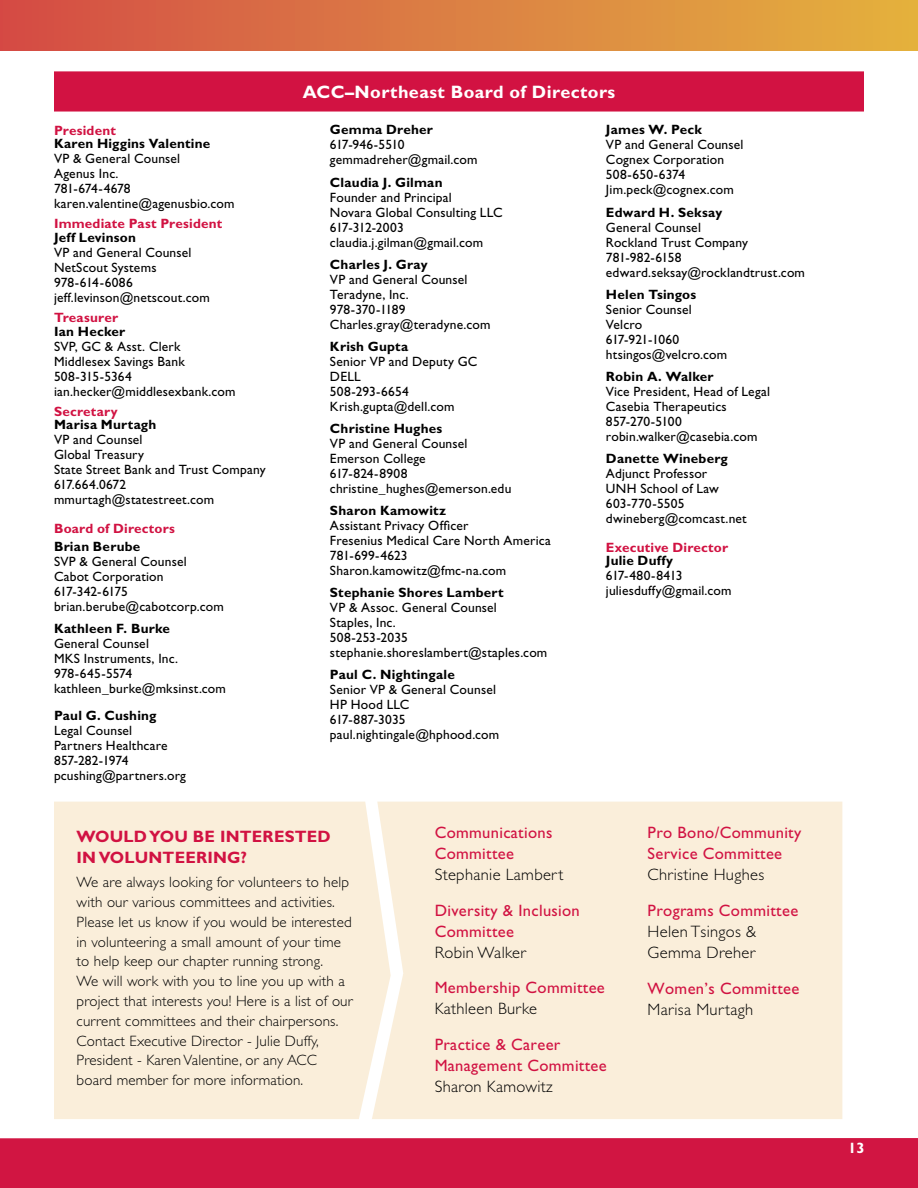
<style>
.page{position:relative;width:918px;height:1188px;background:#fff}
.page>*{position:absolute;margin:0;border:0;box-sizing:border-box;transform-origin:0 0}
.t1{font:700 18px "Gill Sans";letter-spacing:.025em;color:#fff}
.t2{font:16.5px/21px "Gill Sans";letter-spacing:.02em;color:#d11242}
.t3{font:300 16.5px/21px "Gill Sans";letter-spacing:.02em;color:#000}
.t4{font:700 16.5px/21px "Gill Sans";letter-spacing:.01em;color:#d11242}
.t5{font:300 15px/19.8px "Gill Sans";letter-spacing:.01em;color:#000}
.t6{font:700 15px "Gill Sans";color:#fff}
.t7{font:13.5px/15px "Gill Sans";letter-spacing:.015em;color:#000}
.t8{font:700 13.5px "Gill Sans";letter-spacing:.015em;color:#000}
.t9{font:700 13.5px "Gill Sans";letter-spacing:.015em;color:#d11242}
</style>
<div class="page">
<div style="left:55px;top:72px;width:808px;height:39px;background:#d21242"></div>
<div style="left:54px;top:71px;width:810px;height:41px;border:2px solid #d21242"></div>
<div style="left:54px;top:802px;width:318px;height:306px;background:#faeeda"></div>
<div style="left:372px;top:802px;width:470px;height:306px;background:#faeeda"></div>
<div style="left:0;top:0;width:918px;height:50px;background:linear-gradient(to right,#d44c46,#e4b23f)"></div>
<svg style="left:0;top:1108px;width:918px;height:80px"></svg>
<p class="t9" style="left:54px;top:122px;width:63px">President</p>
<p class="t8" style="left:54px;top:136px;width:158px">Karen Higgins Valentine</p>
<p class="t7" style="left:54px;top:151px;width:182px">VP &amp; General Counsel<br>Agenus Inc.<br>781-674-4678 karen.valentine@agenusbio.com</p>
<p class="t9" style="left:54px;top:216px;width:170px">Immediate Past President</p>
<p class="t8" style="left:54px;top:229px;width:83px">Jeff Levinson</p>
<p class="t7" style="left:54px;top:245px;width:157px">VP and General Counsel<br>NetScout Systems<br>978-614-6086 jeff.levinson@netscout.com</p>
<p class="t9" style="left:54px;top:309px;width:66px">Treasurer</p>
<p class="t8" style="left:54px;top:323px;width:73px">Ian Hecker</p>
<p class="t7" style="left:54px;top:339px;width:183px">SVP, GC &amp; Asst. Clerk<br>Middlesex Savings Bank<br>508-315-5364 ian.hecker@middlesexbank.com</p>
<p class="t9" style="left:54px;top:403px;width:65px">Secretary</p>
<p class="t8" style="left:54px;top:417px;width:104px">Marisa Murtagh</p>
<p class="t7" style="left:54px;top:432px;width:213px">VP and Counsel<br>Global Treasury<br>State Street Bank and Trust Company<br>617.664.0672 mmurtagh@statestreet.com</p>
<p class="t9" style="left:54px;top:520px;width:122px">Board of Directors</p>
<p class="t8" style="left:54px;top:538px;width:88px">Brian Berube</p>
<p class="t7" style="left:54px;top:554px;width:171px">SVP &amp; General Counsel<br>Cabot Corporation<br>617-342-6175 brian.berube@cabotcorp.com</p>
<p class="t8" style="left:54px;top:620px;width:118px">Kathleen F. Burke</p>
<p class="t7" style="left:54px;top:636px;width:174px">General Counsel<br>MKS Instruments, Inc.<br>978-645-5574 kathleen_burke@mksinst.com</p>
<p class="t8" style="left:54px;top:707px;width:104px">Paul G. Cushing</p>
<p class="t7" style="left:54px;top:723px;width:133px">Legal Counsel<br>Partners Healthcare<br>857-282-1974 pcushing@partners.org</p>
<h1 class="t1" style="left:303px;top:81px;width:314px">ACC–Northeast Board of Directors</h1>
<p class="t8" style="left:330px;top:122px;width:104px">Gemma Dreher</p>
<p class="t7" style="left:330px;top:138px;width:149px">617-946-5510 gemmadreher@gmail.com</p>
<p class="t8" style="left:330px;top:174px;width:114px">Claudia J. Gilman</p>
<p class="t7" style="left:330px;top:190px;width:174px">Founder and Principal<br>Novara Global Consulting LLC<br>617-312-2003 claudia.j.gilman@gmail.com</p>
<p class="t8" style="left:330px;top:256px;width:99px">Charles J. Gray</p>
<p class="t7" style="left:330px;top:272px;width:162px">VP and General Counsel<br>Teradyne, Inc.<br>978-370-1189<br>Charles.gray@teradyne.com</p>
<p class="t8" style="left:330px;top:338px;width:80px">Krish Gupta</p>
<p class="t7" style="left:330px;top:354px;width:149px">Senior VP and Deputy GC<br>DELL<br>508-293-6654<br>Krish.gupta@dell.com</p>
<p class="t8" style="left:330px;top:420px;width:114px">Christine Hughes</p>
<p class="t7" style="left:330px;top:436px;width:183px">VP and General Counsel<br>Emerson College<br>617-824-8908 christine_hughes@emerson.edu</p>
<p class="t8" style="left:330px;top:503px;width:118px">Sharon Kamowitz</p>
<p class="t7" style="left:330px;top:518px;width:222px">Assistant Privacy Officer<br>Fresenius Medical Care North America<br>781-699-4623<br>Sharon.kamowitz@fmc-na.com</p>
<p class="t8" style="left:330px;top:585px;width:175px">Stephanie Shores Lambert</p>
<p class="t7" style="left:330px;top:600px;width:219px">VP &amp; Assoc. General Counsel<br>Staples, Inc.<br>508-253-2035 stephanie.shoreslambert@staples.com</p>
<p class="t8" style="left:330px;top:667px;width:126px">Paul C. Nightingale</p>
<p class="t7" style="left:330px;top:682px;width:171px">Senior VP &amp; General Counsel<br>HP Hood LLC<br>617-887-3035 paul.nightingale@hphood.com</p>
<p class="t8" style="left:606px;top:122px;width:97px">James W. Peck</p>
<p class="t7" style="left:606px;top:137px;width:139px">VP and General Counsel<br>Cognex Corporation<br>508-650-6374<br>Jim.peck@cognex.com</p>
<p class="t8" style="left:606px;top:204px;width:118px">Edward H. Seksay</p>
<p class="t7" style="left:606px;top:220px;width:201px">General Counsel<br>Rockland Trust Company<br>781-982-6158 edward.seksay@rocklandtrust.com</p>
<p class="t8" style="left:606px;top:286px;width:92px">Helen Tsingos</p>
<p class="t7" style="left:606px;top:302px;width:123px">Senior Counsel<br>Velcro<br>617-921-1060 htsingos@velcro.com</p>
<p class="t8" style="left:606px;top:368px;width:109px">Robin A. Walker</p>
<p class="t7" style="left:606px;top:384px;width:166px">Vice President, Head of Legal<br>Casebia Therapeutics<br>857-270-5100 robin.walker@casebia.com</p>
<p class="t8" style="left:606px;top:450px;width:123px">Danette Wineberg</p>
<p class="t7" style="left:606px;top:466px;width:142px">Adjunct Professor<br>UNH School of Law<br>603-770-5505 dwineberg@comcast.net</p>
<p class="t9" style="left:606px;top:539px;width:124px">Executive Director</p>
<p class="t8" style="left:606px;top:553px;width:68px">Julie Duffy</p>
<p class="t7" style="left:606px;top:568px;width:127px">617-480-8413 juliesduffy@gmail.com</p>
<p class="t4" style="left:77px;top:826px;width:256px">WOULD YOU BE INTERESTED<br>IN VOLUNTEERING?</p>
<p class="t5" style="left:77px;top:872px;width:278px">We are always looking for volunteers to help with our various committees and activities.<br>Please let us know if you would be interested in volunteering a small amount of your time to help keep our chapter running strong.<br>We will work with you to line you up with a project that interests you! Here is a list of our current committees and their chairpersons.<br>Contact Executive Director - Julie Duffy, President - Karen Valentine, or any ACC board member for more information.</p>
<p class="t2" style="left:435px;top:822px;width:119px">Communications<br>Committee</p>
<p class="t3" style="left:435px;top:864px;width:130px">Stephanie Lambert</p>
<p class="t2" style="left:435px;top:900px;width:147px">Diversity &amp; Inclusion<br>Committee</p>
<p class="t3" style="left:435px;top:942px;width:93px">Robin Walker</p>
<p class="t2" style="left:435px;top:978px;width:172px">Membership Committee</p>
<p class="t3" style="left:435px;top:999px;width:104px">Kathleen Burke</p>
<p class="t2" style="left:435px;top:1034px;width:174px">Practice &amp; Career<br>Management Committee</p>
<p class="t3" style="left:435px;top:1076px;width:120px">Sharon Kamowitz</p>
<p class="t2" style="left:648px;top:822px;width:155px">Pro Bono/Community<br>Service Committee</p>
<p class="t3" style="left:648px;top:864px;width:118px">Christine Hughes</p>
<p class="t2" style="left:648px;top:900px;width:152px">Programs Committee</p>
<p class="t3" style="left:648px;top:921px;width:110px">Helen Tsingos &amp;<br>Gemma Dreher</p>
<p class="t2" style="left:648px;top:978px;width:153px">Women’s Committee</p>
<p class="t3" style="left:648px;top:999px;width:107px">Marisa Murtagh</p>
<p class="t6" style="left:848px;top:1139px;width:18px">13</p>
</div>
